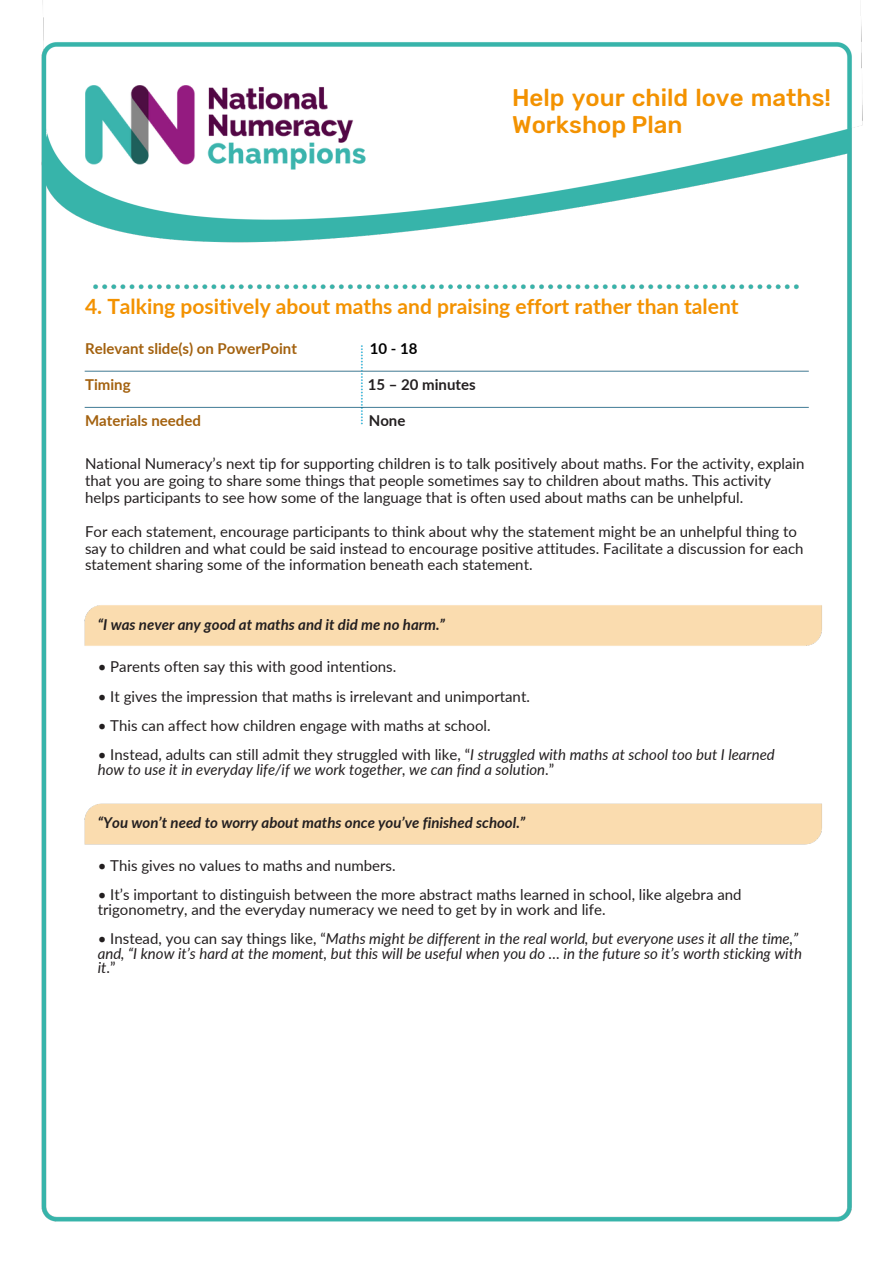
<style>
.page{position:relative;width:894px;height:1264px;background:#fff}
.page>*{position:absolute;margin:0;border:0;box-sizing:border-box;transform-origin:0 0}
.t1{font:500 24px/27px "Rubik";color:#f39200}
.t2{font:700 21px "Lato";color:#f39200}
.t3{font:15px/16.8px "Lato";color:#231f20}
.t4{font:italic 15px/14.7px "Lato";color:#231f20}
.t5{font:italic 700 15px "Lato";color:#231f20}
.t6{font:700 15px "Lato";color:#a3610e}
.t7{font:700 15px "Lato";color:#231f20}
.t8{font:700 15px "Lato";color:#000}
.s1{font-style:normal}
</style>
<div class="page">
<img style="left:41px;top:0;width:822px;height:1222px">
<div style="left:81px;top:74px;width:285px;height:103px;background:#fff"></div>
<img style="left:85px;top:85px;width:281px;height:84px">
<p class="t1" style="left:512px;top:84px;width:320px">Help your child love maths!<br>Workshop Plan</p>
<h1 class="t2" style="left:85px;top:293px;width:655px">4. Talking positively about maths and praising effort rather than talent</h1>
<h2 class="t6" style="left:85px;top:339px;width:213px">Relevant slide(s) on PowerPoint</h2>
<h2 class="t8" style="left:370px;top:339px;width:49px">10 - 18</h2>
<h2 class="t6" style="left:85px;top:375px;width:47px">Timing</h2>
<h2 class="t7" style="left:367px;top:375px;width:109px">15 – 20 minutes</h2>
<h2 class="t6" style="left:85px;top:411px;width:117px">Materials needed</h2>
<h2 class="t7" style="left:368px;top:411px;width:38px">None</h2>
<h3 class="t3" style="left:85px;top:455px;width:720px">National Numeracy’s next tip for supporting children is to talk positively about maths. For the activity, explain</h3>
<h4 class="t3" style="left:85px;top:472px;width:687px">that you are going to share some things that people sometimes say to children about maths. This activity helps participants to see how some of the language that is often used about maths can be unhelpful.</h4>
<p class="t3" style="left:85px;top:522px;width:713px">For each statement, encourage participants to think about why the statement might be an unhelpful thing to</p>
<p class="t3" style="left:85px;top:539px;width:719px">say to children and what could be said instead to encourage positive attitudes. Facilitate a discussion for each</p>
<p class="t3" style="left:85px;top:556px;width:449px">statement sharing some of the information beneath each statement.</p>
<p class="t5" style="left:98px;top:614px;width:349px">“I was never any good at maths and it did me no harm.”</p>
<p class="t3" style="left:98px;top:658px;width:300px">• Parents often say this with good intentions.</p>
<h4 class="t3" style="left:98px;top:687px;width:433px">• It gives the impression that maths is irrelevant and unimportant.</h4>
<p class="t3" style="left:98px;top:716px;width:394px">• This can affect how children engage with maths at school.</p>
<p class="t4" style="left:98px;top:747px;width:678px"><span class="s1">• Instead, adults can still admit they struggled with like, “</span>I struggled with maths at school too but I learned how to use it in everyday life/if we work together, we can find a solution<span class="s1">.”</span></p>
<p class="t5" style="left:98px;top:813px;width:429px">“You won’t need to worry about maths once you’ve finished school.”</p>
<p class="t3" style="left:98px;top:856px;width:299px">• This gives no values to maths and numbers.</p>
<h4 class="t3" style="left:98px;top:885px;width:645px">• It’s important to distinguish between the more abstract maths learned in school, like algebra and</h4>
<p class="t3" style="left:98px;top:900px;width:509px">trigonometry, and the everyday numeracy we need to get by in work and life.</p>
<p class="t4" style="left:98px;top:930px;width:705px"><span class="s1">• Instead, you can say things like, “</span>Maths might be different in the real world, but everyone uses it all the time,” and, “I know it’s hard at the moment, but this will be useful when you do … in the future so it’s worth sticking with it<span class="s1">.”</span></p>
</div>
